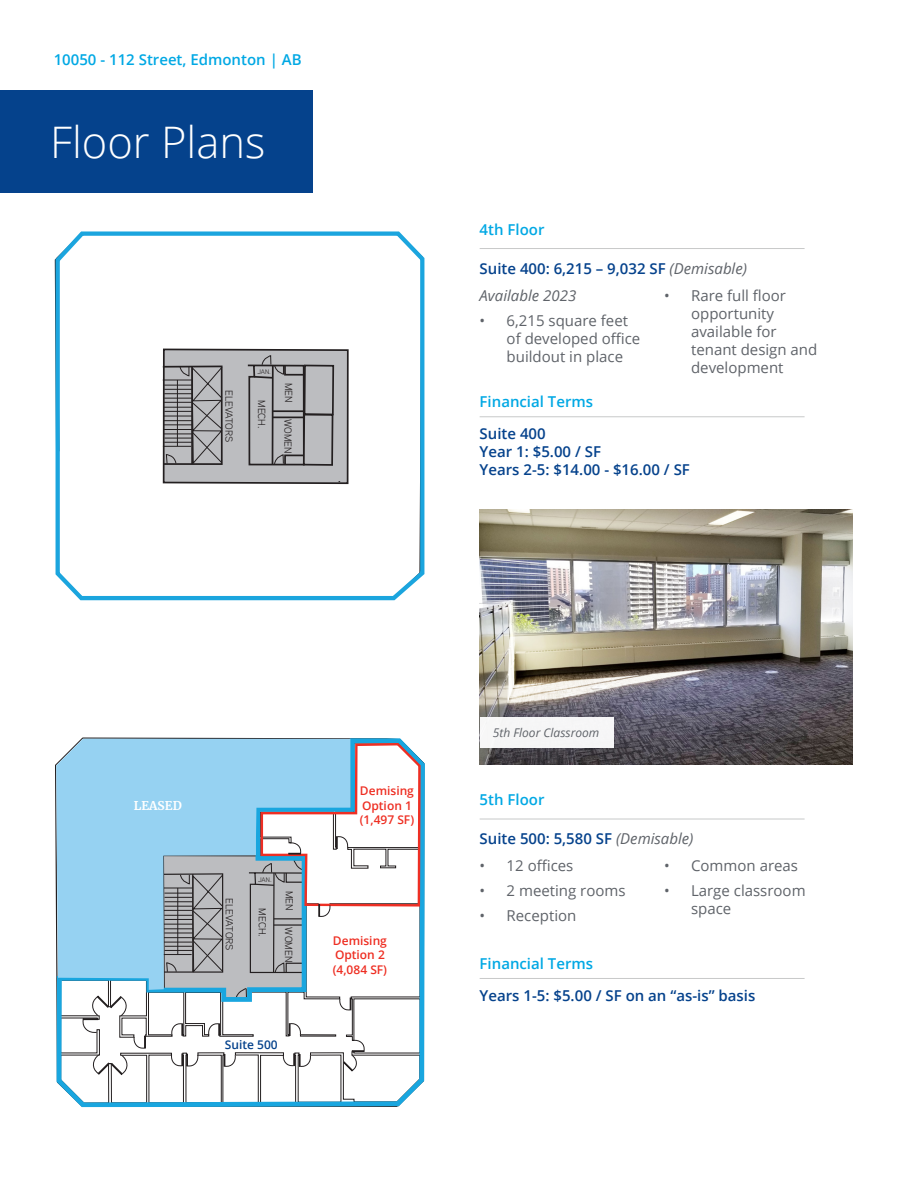
<style>
.page{position:relative;width:918px;height:1188px;background:#fff}
.page>*{position:absolute;margin:0;border:0;box-sizing:border-box;transform-origin:0 0}
.Body_Text_-_Dark_Gre{font:300 43.5px "Open Sans";color:#fff}
.t1{font:15px/18px "Open Sans";color:#5f6369}
.t2{font:600 15px/18px "Open Sans";color:#05428c}
.t3{font:600 15px "Open Sans";color:#00a8e4}
.t4{font:italic 15px "Open Sans";color:#5f6369}
.t5{font:600 12px/14.4px "Open Sans";color:#ee2e22}
.Body_Text_-_Dark_Gre-2{font:italic 12px "Open Sans";color:#5f6369}
.t6{font:600 12px "Open Sans";color:#05428c}
.Pull_Quote_or_Senten{font:700 12px "Merriweather";color:#fff}
.t7{font:10.35px "Aaux Next";color:#231f20}
.t8{font:10.2px "Aaux Next";color:#231f20}
.t9{font:6.6px "Aaux Next";letter-spacing:-.01em;color:#231f20}
.s1{font-weight:400;font-style:italic;color:#5f6369}
</style>
<div class="page">
<div style="left:0;top:90px;width:312px;height:103px;background:#05428c"></div>
<svg style="left:55px;top:737px;width:370px;height:370px"></svg>
<svg style="left:56px;top:739px;width:294px;height:251px;background:#99cfed"></svg>
<svg style="left:82px;top:742px;width:340px;height:362px"></svg>
<hr style="left:480px;top:819px;width:325px;height:1px;background:#c8c9c9">
<hr style="left:480px;top:248px;width:325px;height:1px;background:#c8c9c9">
<hr style="left:480px;top:978px;width:325px;height:1px;background:#c8c9c9">
<hr style="left:480px;top:416px;width:325px;height:1px;background:#c8c9c9">
<img style="left:480px;top:509px;width:372px;height:255px">
<div style="left:480px;top:717px;width:133px;height:30px;background:#f6f6f6"></div>
<svg style="left:54px;top:231px;width:371px;height:370px"></svg>
<p class="t3" style="left:54px;top:50px;width:249px">10050 - 112 Street, Edmonton | AB</p>
<p class="Body_Text_-_Dark_Gre" style="left:50px;top:112px;width:217px">Floor Plans</p>
<p class="t9" style="left:258px;top:367px;width:15px">JAN.</p>
<p class="t8" style="left:236px;top:390px;width:54px;rotate:90deg">ELEVATORS</p>
<p class="t8" style="left:269px;top:400px;width:30px;rotate:90deg">MECH.</p>
<p class="t8" style="left:296px;top:383px;width:21px;rotate:90deg">MEN</p>
<p class="t8" style="left:295px;top:419px;width:36px;rotate:90deg">WOMEN</p>
<p class="t3" style="left:480px;top:219px;width:66px">4th Floor</p>
<p class="t2" style="left:480px;top:259px;width:269px">Suite 400: 6,215 – 9,032 SF <span class="s1">(Demisable)</span></p>
<p class="t4" style="left:480px;top:285px;width:98px">Available 2023</p>
<p class="t1" style="left:507px;top:311px;width:135px;text-indent:-27px">• 6,215 square feet of developed office buildout in place</p>
<p class="t3" style="left:480px;top:392px;width:115px">Financial Terms</p>
<p class="t1" style="left:691px;top:286px;width:128px;text-indent:-27px">• Rare full floor opportunity available for tenant design and development</p>
<p class="t2" style="left:480px;top:424px;width:68px">Suite 400</p>
<p class="t2" style="left:480px;top:442px;width:212px">Year 1: $5.00 / SF<br>Years 2-5: $14.00 - $16.00 / SF</p>
<p class="Pull_Quote_or_Senten" style="left:134px;top:797px;width:50px">LEASED</p>
<p class="t9" style="left:258px;top:875px;width:15px">JAN.</p>
<p class="t7" style="left:236px;top:898px;width:54px;rotate:90deg">ELEVATORS</p>
<p class="t7" style="left:269px;top:908px;width:30px;rotate:90deg">MECH.</p>
<p class="t7" style="left:296px;top:891px;width:21px;rotate:90deg">MEN</p>
<p class="t7" style="left:296px;top:927px;width:36px;rotate:90deg">WOMEN</p>
<p class="t6" style="left:225px;top:1037px;width:54px">Suite 500</p>
<p class="t5" style="left:360px;top:783px;width:56px">Demising<br>Option 1 (1,497 SF)</p>
<p class="t5" style="left:333px;top:933px;width:56px">Demising<br>Option 2 (4,084 SF)</p>
<p class="Body_Text_-_Dark_Gre-2" style="left:493px;top:724px;width:108px">5th Floor Classroom</p>
<p class="t3" style="left:480px;top:789px;width:66px">5th Floor</p>
<p class="t2" style="left:480px;top:830px;width:215px">Suite 500: 5,580 SF <span class="s1">(Demisable)</span></p>
<p class="t1" style="left:480px;top:856px;width:95px">• 12 offices</p>
<p class="t1" style="left:480px;top:881px;width:148px">• 2 meeting rooms</p>
<p class="t1" style="left:480px;top:906px;width:98px">• Reception</p>
<p class="t3" style="left:480px;top:953px;width:115px">Financial Terms</p>
<p class="t1" style="left:664px;top:856px;width:135px">• Common areas</p>
<p class="t1" style="left:691px;top:881px;width:116px;text-indent:-27px">• Large classroom space</p>
<p class="t2" style="left:480px;top:986px;width:277px">Years 1-5: $5.00 / SF on an “as-is” basis</p>
</div>
